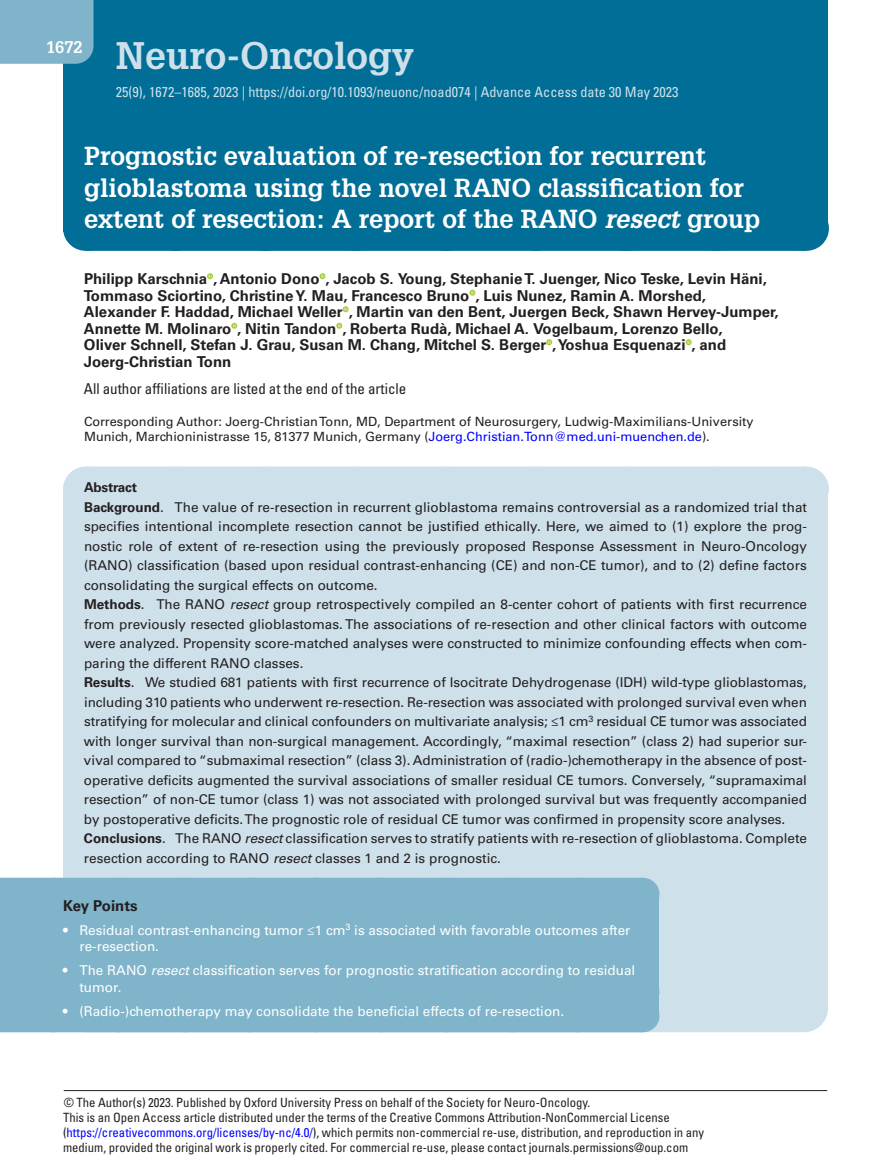
<style>
.page{position:relative;width:891px;height:1175px;background:#fff}
.page>*{position:absolute;margin:0;border:0;box-sizing:border-box;transform-origin:0 0}
.t1{font:700 37.5px "Glypha LT Std";color:#cee0ea}
.t2{font:700 25.5px/31.5px "Glypha LT Std";color:#fff}
.t3{font:700 16.5px "Glypha LT Std";color:#fff}
.t4{font:700 15px/16.5px "Univers LT Std";color:#231f20}
.t5{font:condensed 15px "Univers LT Std";color:#231f20}
.t6{font:condensed 14.25px "Univers LT Std";color:#cee0ea}
.t7{font:13.5px/19.5px "Univers LT Std";color:#231f20}
.t8{font:13.5px/16.5px "Univers LT Std";color:#fff}
.t9{font:condensed 12.75px/15px "Univers LT Std";color:#231f20}
.t10{font:12.75px/15px "Univers LT Std";color:#231f20}
.s1{font-style:italic}
.s2{color:#00f}
.s3{font-weight:700}
</style>
<div class="page">
<div style="left:63px;top:0;width:765px;height:166px;background:#006e96"></div>
<div style="left:0;top:0;width:94px;height:64px;background:#7fb4ca"></div>
<hr style="left:64px;top:1090px;width:763px;height:1px;background:#231f20">
<svg style="left:207px;top:273px;width:6px;height:6px"></svg>
<svg style="left:320px;top:273px;width:6px;height:6px"></svg>
<svg style="left:469px;top:290px;width:6px;height:6px"></svg>
<svg style="left:343px;top:306px;width:6px;height:6px"></svg>
<svg style="left:231px;top:323px;width:6px;height:6px"></svg>
<svg style="left:336px;top:323px;width:6px;height:6px"></svg>
<svg style="left:546px;top:339px;width:6px;height:6px"></svg>
<svg style="left:686px;top:339px;width:6px;height:6px"></svg>
<div style="left:86px;top:466px;width:720px;height:45px;background:#cee0ea"></div>
<svg style="left:176px;top:466px;width:584px;height:1px"></svg>
<hr style="left:806px;top:466px;width:1px;height:45px;background:#cee0ea">
<div style="left:63px;top:493px;width:765px;height:105px;background:#cee0ea"></div>
<div style="left:63px;top:595px;width:765px;height:81px;background:#cee0ea"></div>
<div style="left:63px;top:673px;width:765px;height:159px;background:#cee0ea"></div>
<div style="left:63px;top:832px;width:765px;height:200px;background:#cee0ea"></div>
<div style="left:0;top:895px;width:659px;height:20px;background:#7fb4ca"></div>
<div style="left:0;top:877px;width:642px;height:33px;background:#7fb4ca"></div>
<svg style="left:53px;top:877px;width:556px;height:1px"></svg>
<hr style="left:642px;top:877px;width:1px;height:33px;background:#7fb4ca">
<div style="left:0;top:911px;width:659px;height:44px;background:#7fb4ca"></div>
<div style="left:0;top:952px;width:659px;height:40px;background:#7fb4ca"></div>
<div style="left:0;top:992px;width:659px;height:27px;background:#7fb4ca"></div>
<div style="left:0;top:999px;width:642px;height:33px;background:#7fb4ca"></div>
<hr style="left:642px;top:999px;width:1px;height:33px;background:#7fb4ca">
<div style="left:63px;top:147px;width:765px;height:84px;background:#006e96"></div>
<div style="left:86px;top:206px;width:720px;height:45px;background:#006e96"></div>
<svg style="left:177px;top:250px;width:583px;height:1px"></svg>
<hr style="left:806px;top:206px;width:1px;height:45px;background:#006e96">
<p class="t3" style="left:46px;top:37px;width:38px">1672</p>
<h1 class="t1" style="left:116px;top:32px;width:299px">Neuro-Oncology</h1>
<p class="t6" style="left:116px;top:83px;width:564px">25(9), 1672–1685, 2023 | https://doi.org/10.1093/neuonc/noad074 | Advance Access date 30 May 2023</p>
<h2 class="t2" style="left:84px;top:140px;width:678px">Prognostic evaluation of re-resection for recurrent glioblastoma using the novel RANO classification for extent of resection: A report of the RANO <span class="s1">resect</span> group</h2>
<p class="t4" style="left:84px;top:271px;width:696px">Philipp Karschnia , Antonio Dono , Jacob S. Young, Stephanie T. Juenger, Nico Teske, Levin Häni, Tommaso Sciortino, Christine Y. Mau, Francesco Bruno , Luis Nunez, Ramin A. Morshed, Alexander F. Haddad, Michael Weller , Martin van den Bent, Juergen Beck, Shawn Hervey-Jumper, Annette M. Molinaro , Nitin Tandon , Roberta Rudà, Michael A. Vogelbaum, Lorenzo Bello,<br>Oliver Schnell, Stefan J. Grau, Susan M. Chang, Mitchel S. Berger , Yoshua Esquenazi , and Joerg-Christian Tonn</p>
<p class="t5" style="left:84px;top:379px;width:324px">All author affiliations are listed at the end of the article</p>
<p class="t10" style="left:84px;top:414px;width:671px">Corresponding Author: Joerg-Christian Tonn, MD, Department of Neurosurgery, Ludwig-Maximilians-University<br>Munich, Marchioninistrasse 15, 81377 Munich, Germany (<span class="s2">Joerg.Christian.Tonn@med.uni-muenchen.de</span>).</p>
<p class="t7" style="left:84px;top:477px;width:725px"><span class="s3">Abstract<br>Background</span>. The value of re-resection in recurrent glioblastoma remains controversial as a randomized trial that specifies intentional incomplete resection cannot be justified ethically. Here, we aimed to (1) explore the prog&shy;nostic role of extent of re-resection using the previously proposed Response Assessment in Neuro-Oncology (RANO) classification (based upon residual contrast-enhancing (CE) and non-CE tumor), and to (2) define factors consolidating the surgical effects on outcome.<br><span class="s3">Methods</span>. The RANO <span class="s1">resect</span> group retrospectively compiled an 8-center cohort of patients with first recurrence from previously resected glioblastomas. The associations of re-resection and other clinical factors with outcome were analyzed. Propensity score-matched analyses were constructed to minimize confounding effects when com&shy;paring the different RANO classes.<br><span class="s3">Results</span>. We studied 681 patients with first recurrence of Isocitrate Dehydrogenase (IDH) wild-type glioblastomas, including 310 patients who underwent re-resection. Re-resection was associated with prolonged survival even when stratifying for molecular and clinical confounders on multivariate analysis; ≤1 cm<sup>3</sup> residual CE tumor was associated with longer survival than non-surgical management. Accordingly, “maximal resection” (class 2) had superior sur&shy;vival compared to “submaximal resection” (class 3). Administration of (radio-)chemotherapy in the absence of post&shy;operative deficits augmented the survival associations of smaller residual CE tumors. Conversely, “supramaximal resection” of non-CE tumor (class 1) was not associated with prolonged survival but was frequently accompanied by postoperative deficits. The prognostic role of residual CE tumor was confirmed in propensity score analyses.<br><span class="s3">Conclusions</span>. The RANO <span class="s1">resect</span> classification serves to stratify patients with re-resection of glioblastoma. Complete resection according to RANO <span class="s1">resect</span> classes 1 and 2 is prognostic.</p>
<p class="t4" style="left:63px;top:897px;width:76px">Key Points</p>
<p class="t8" style="left:79px;top:921px;width:553px;text-indent:-16px">• Residual contrast-enhancing tumor ≤1 cm<sup>3</sup> is associated with favorable outcomes after re-resection.</p>
<p class="t8" style="left:79px;top:962px;width:557px;text-indent:-16px">• The RANO <span class="s1">resect</span> classification serves for prognostic stratification according to residual tumor.</p>
<p class="t8" style="left:63px;top:1002px;width:503px">• (Radio-)chemotherapy may consolidate the beneficial effects of re-resection.</p>
<p class="t9" style="left:64px;top:1095px;width:528px">© The Author(s) 2023. Published by Oxford University Press on behalf of the Society for Neuro-Oncology.</p>
<p class="t9" style="left:63px;top:1109px;width:643px">This is an Open Access article distributed under the terms of the Creative Commons Attribution-NonCommercial License (<span class="s2">https://creativecommons.org/licenses/by-nc/4.0/</span>), which permits non-commercial re-use, distribution, and reproduction in any medium, provided the original work is properly cited. For commercial re-use, please contact journals.permissions@oup.com</p>
</div>
